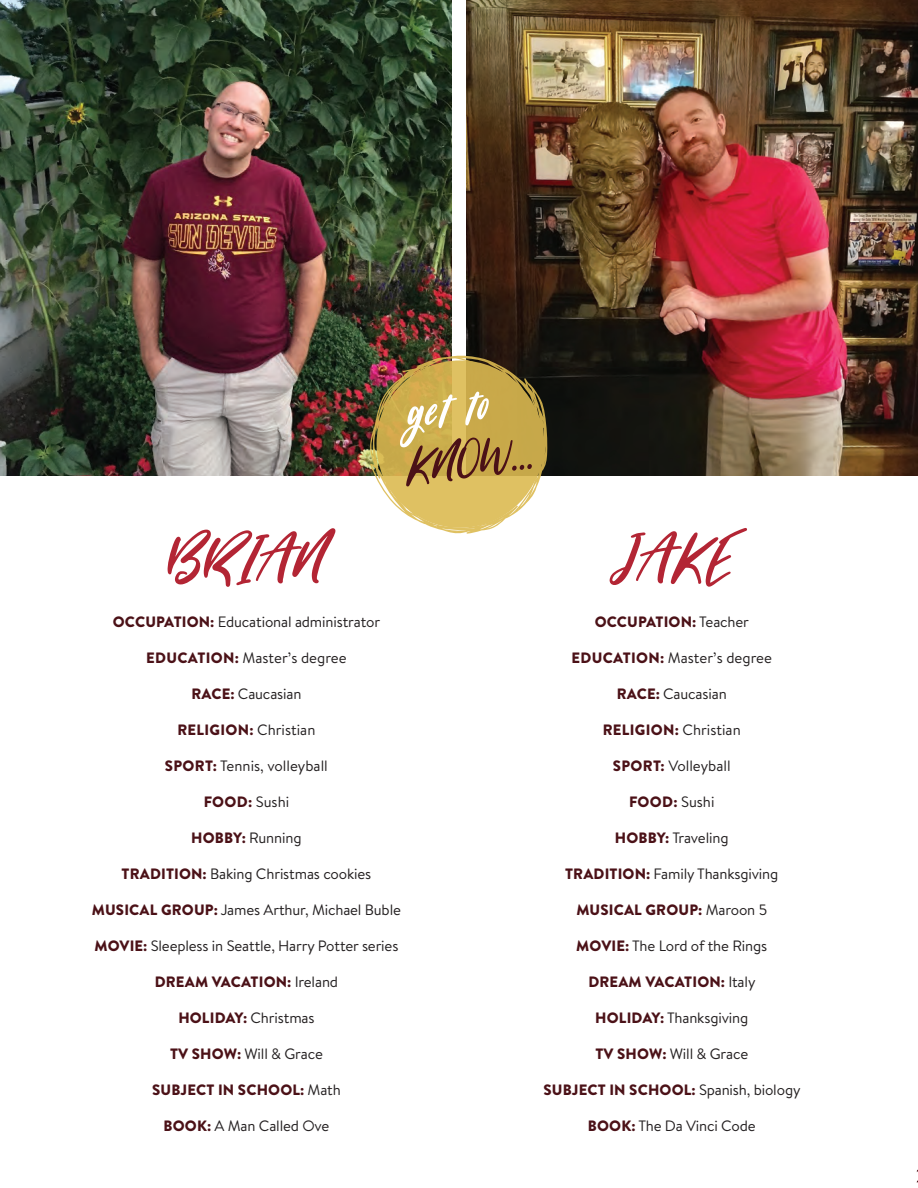
<style>
.page{position:relative;width:918px;height:1188px;background:#fff}
.page>*{position:absolute;margin:0;border:0;box-sizing:border-box;transform-origin:0 0}
.t1{font:79.05px "Sugarstyle Millenial";letter-spacing:.01em;color:#b32534}
.t2{font:60.3px "Sugarstyle Millenial";color:#4b1117}
.t3{font:60.3px "Sugarstyle Millenial";color:#fff}
.t4{font:15px "Brandon Text";letter-spacing:-.01em;color:#231f20}
.t5{font:900 15px "Brandon Text";letter-spacing:.01em;color:#4b1117}
.s1{font-weight:900;color:#4b1117}
.s2{font-weight:400;color:#231f20}
</style>
<div class="page">
<img style="left:466px;top:0;width:452px;height:475px">
<img style="left:0;top:0;width:452px;height:475px">
<img style="left:370px;top:355px;width:178px;height:179px">
<svg style="left:377px;top:360px;width:166px;height:168px;background:#d1b252"></svg>
<h2 class="t3" style="left:401px;top:372px;width:84px;rotate:-6deg">get to</h2>
<h2 class="t2" style="left:400px;top:426px;width:130px;rotate:-6deg">KNOW...</h2>
<h1 class="t1" style="left:168px;top:505px;width:159px">BRIAN</h1>
<h1 class="t1" style="left:610px;top:505px;width:125px">JAKE</h1>
<p class="t4" style="left:113px;top:612px;width:269px"><span class="s1">OCCUPATION:</span> Educational administrator</p>
<p class="t4" style="left:146px;top:648px;width:202px"><span class="s1">EDUCATION:</span> Master’s degree</p>
<p class="t4" style="left:191px;top:684px;width:112px"><span class="s1">RACE:</span> Caucasian</p>
<p class="t5" style="left:177px;top:719px;width:140px">RELIGION: <span class="s2">Christian</span></p>
<p class="t4" style="left:165px;top:756px;width:164px"><span class="s1">SPORT:</span> Tennis, volleyball</p>
<p class="t5" style="left:204px;top:791px;width:87px">FOOD: <span class="s2">Sushi</span></p>
<p class="t4" style="left:191px;top:828px;width:112px"><span class="s1">HOBBY:</span> Running</p>
<p class="t4" style="left:122px;top:864px;width:251px"><span class="s1">TRADITION:</span> Baking Christmas cookies</p>
<p class="t4" style="left:92px;top:900px;width:311px"><span class="s1">MUSICAL GROUP:</span> James Arthur, Michael Buble</p>
<p class="t4" style="left:94px;top:936px;width:305px"><span class="s1">MOVIE:</span> Sleepless in Seattle, Harry Potter series</p>
<p class="t5" style="left:155px;top:971px;width:185px">DREAM VACATION: <span class="s2">Ireland</span></p>
<p class="t4" style="left:178px;top:1008px;width:138px"><span class="s1">HOLIDAY:</span> Christmas</p>
<p class="t4" style="left:170px;top:1044px;width:154px"><span class="s1">TV SHOW:</span> Will &amp; Grace</p>
<p class="t5" style="left:152px;top:1079px;width:190px">SUBJECT IN SCHOOL: <span class="s2">Math</span></p>
<p class="t4" style="left:164px;top:1116px;width:167px"><span class="s1">BOOK:</span> A Man Called Ove</p>
<p class="t5" style="left:595px;top:611px;width:156px">OCCUPATION: <span class="s2">Teacher</span></p>
<p class="t4" style="left:571px;top:648px;width:202px"><span class="s1">EDUCATION:</span> Master’s degree</p>
<p class="t4" style="left:617px;top:684px;width:112px"><span class="s1">RACE:</span> Caucasian</p>
<p class="t5" style="left:603px;top:719px;width:140px">RELIGION: <span class="s2">Christian</span></p>
<p class="t4" style="left:613px;top:756px;width:119px"><span class="s1">SPORT:</span> Volleyball</p>
<p class="t5" style="left:629px;top:791px;width:87px">FOOD: <span class="s2">Sushi</span></p>
<p class="t4" style="left:615px;top:828px;width:115px"><span class="s1">HOBBY:</span> Traveling</p>
<p class="t4" style="left:565px;top:864px;width:215px"><span class="s1">TRADITION:</span> Family Thanksgiving</p>
<p class="t5" style="left:576px;top:899px;width:192px">MUSICAL GROUP: <span class="s2">Maroon 5</span></p>
<p class="t4" style="left:576px;top:936px;width:192px"><span class="s1">MOVIE:</span> The Lord of the Rings</p>
<p class="t5" style="left:588px;top:971px;width:169px">DREAM VACATION: <span class="s2">Italy</span></p>
<p class="t4" style="left:595px;top:1008px;width:154px"><span class="s1">HOLIDAY:</span> Thanksgiving</p>
<p class="t4" style="left:595px;top:1044px;width:154px"><span class="s1">TV SHOW:</span> Will &amp; Grace</p>
<p class="t5" style="left:543px;top:1079px;width:259px">SUBJECT IN SCHOOL: <span class="s2">Spanish, biology</span></p>
<p class="t4" style="left:588px;top:1116px;width:169px"><span class="s1">BOOK:</span> The Da Vinci Code</p>
</div>
